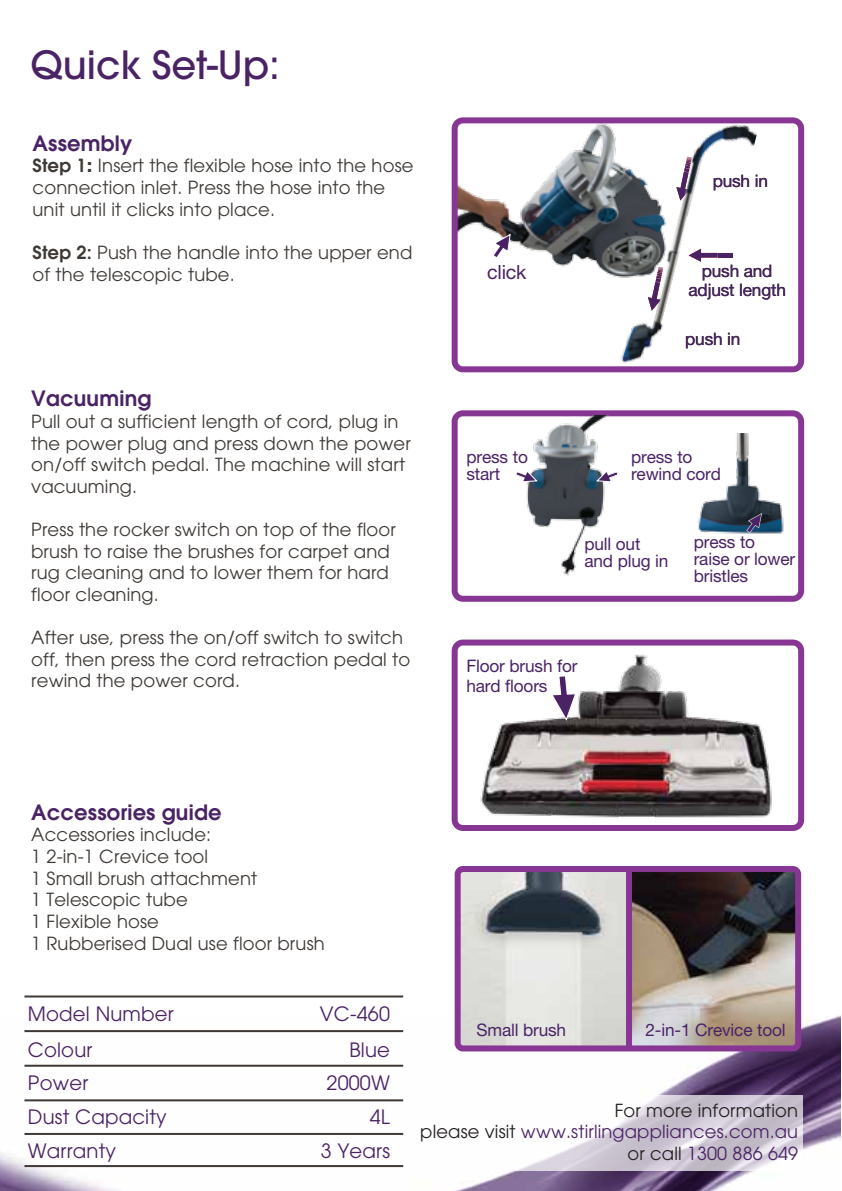
<style>
.page{position:relative;width:842px;height:1191px;background:#fff}
.page>*{position:absolute;margin:0;border:0;box-sizing:border-box;transform-origin:0 0}
.t1{font:500 38.6px "Avant Garde";color:#4a2365}
.t2{font:600 21px "Avant Garde";letter-spacing:.01em;color:#4a2365}
.t3{font:19.6px "Avant Garde";letter-spacing:.01em;color:#4a2365}
.t4{font:19.6px "Helvetica Neue";letter-spacing:-.01em;color:#4a2365}
.t5{font:18px/21.6px "Avant Garde";letter-spacing:.01em;color:#3e3935}
.t6{font:18px/21.4px "Avant Garde";letter-spacing:.01em;color:#4a2365;text-align:right}
.t7{font:17.2px/16.8px "Helvetica Neue";letter-spacing:-.01em;color:#4a2365}
.s1{font-weight:600}
.s2{font-weight:700}
.s3{color:#231f20}
</style>
<div class="page">
<img style="left:1px;top:1015px;width:839px;height:176px">
<svg style="left:411px;top:1095px;width:392px;height:75px"></svg>
<hr style="left:24px;top:995px;width:379px;height:2px;background:#3e3935">
<hr style="left:24px;top:1030px;width:379px;height:2px;background:#3e3935">
<hr style="left:24px;top:1064px;width:379px;height:2px;background:#3e3935">
<hr style="left:24px;top:1099px;width:379px;height:2px;background:#3e3935">
<hr style="left:24px;top:1165px;width:379px;height:2px;background:#3e3935">
<hr style="left:24px;top:1133px;width:379px;height:2px;background:#3e3935">
<svg style="left:451px;top:117px;width:353px;height:255px"></svg>
<img style="left:618px;top:117px;width:142px;height:256px">
<svg style="left:451px;top:410px;width:353px;height:192px"></svg>
<img style="left:693px;top:433px;width:95px;height:106px">
<img style="left:519px;top:415px;width:89px;height:161px">
<svg style="left:515px;top:470px;width:22px;height:12px"></svg>
<svg style="left:746px;top:513px;width:16px;height:20px"></svg>
<svg style="left:596px;top:470px;width:23px;height:12px"></svg>
<svg style="left:451px;top:639px;width:353px;height:192px"></svg>
<img style="left:476px;top:645px;width:304px;height:184px">
<svg style="left:551px;top:675px;width:25px;height:46px"></svg>
<img style="left:461px;top:873px;width:165px;height:171px">
<img style="left:632px;top:873px;width:162px;height:171px">
<div style="left:454px;top:866px;width:347px;height:185px;border:6px solid #873694;border-radius:5px"></div>
<div style="left:626px;top:869px;width:6px;height:177px;background:#873694"></div>
<h1 class="t1" style="left:31px;top:41px;width:251px">Quick Set-Up:</h1>
<p class="t2" style="left:33px;top:129px;width:101px">Assembly</p>
<p class="t5" style="left:33px;top:155px;width:382px"><span class="s1">Step 1</span><span class="s2">:</span> Insert the flexible hose into the hose connection inlet. Press the hose into the unit until it clicks into place.</p>
<p class="t5" style="left:33px;top:241px;width:381px"><span class="s1">Step 2:</span> Push the handle into the upper end of the telescopic tube.</p>
<p class="t2" style="left:31px;top:385px;width:122px">Vacuuming</p>
<p class="t5" style="left:31px;top:410px;width:381px">Pull out a sufficient length of cord, plug in the power plug and press down the power on/off switch pedal. The machine will start vacuuming.</p>
<p class="t5" style="left:31px;top:518px;width:366px">Press the rocker switch on top of the floor brush to raise the brushes for carpet and rug cleaning and to lower them for hard floor cleaning.</p>
<p class="t5" style="left:31px;top:626px;width:380px">After use, press the on/off switch to switch off, then press the cord retraction pedal to rewind the power cord.</p>
<p class="t4" style="left:487px;top:260px;width:41px">click</p>
<p class="t7" style="left:712px;top:172px;width:57px">push in</p>
<p class="t7" style="left:688px;top:261px;width:99px;line-height:18.8px;text-align:center">push and adjust length</p>
<p class="t7" style="left:685px;top:330px;width:57px">push in</p>
<p class="t7" style="left:466px;top:448px;width:63px">press to start</p>
<p class="t7" style="left:631px;top:448px;width:92px">press to rewind cord</p>
<p class="t7" style="left:584px;top:535px;width:85px">pull out and plug in</p>
<p class="t7" style="left:693px;top:533px;width:103px">press to raise or lower bristles</p>
<p class="t7" style="left:466px;top:655px;width:113px;line-height:20.6px">Floor brush for hard floors</p>
<p class="t2" style="left:31px;top:798px;width:192px">Accessories guide</p>
<p class="t5" style="left:31px;top:824px;width:295px">Accessories include:<br>1 2-in-1 Crevice tool<br>1 Small brush attachment<br>1 Telescopic tube<br>1 Flexible hose<br>1 Rubberised Dual use floor brush</p>
<p class="t3" style="left:28px;top:1002px;width:147px">Model Number</p>
<p class="t3" style="left:320px;top:1002px;width:72px">VC-460</p>
<p class="t3" style="left:28px;top:1038px;width:66px">Colour</p>
<p class="t3" style="left:349px;top:1038px;width:42px">Blue</p>
<p class="t3" style="left:28px;top:1071px;width:62px">Power</p>
<p class="t3" style="left:327px;top:1071px;width:65px">2000W</p>
<p class="t3" style="left:28px;top:1105px;width:140px">Dust Capacity</p>
<p class="t3" style="left:370px;top:1105px;width:22px">4L</p>
<p class="t3" style="left:28px;top:1139px;width:90px">Warranty</p>
<p class="t3" style="left:321px;top:1139px;width:70px">3 Years</p>
<p class="t7" style="left:476px;top:1021px;width:91px">Small brush</p>
<p class="t7" style="left:645px;top:1021px;width:142px">2-in-1 Crevice tool</p>
<p class="t6" style="left:420px;top:1099px;width:379px"><span class="s3">For more information<br>please visit</span> www.stirlingappliances.com.au <span class="s3">or call</span> 1300 886 649</p>
</div>
